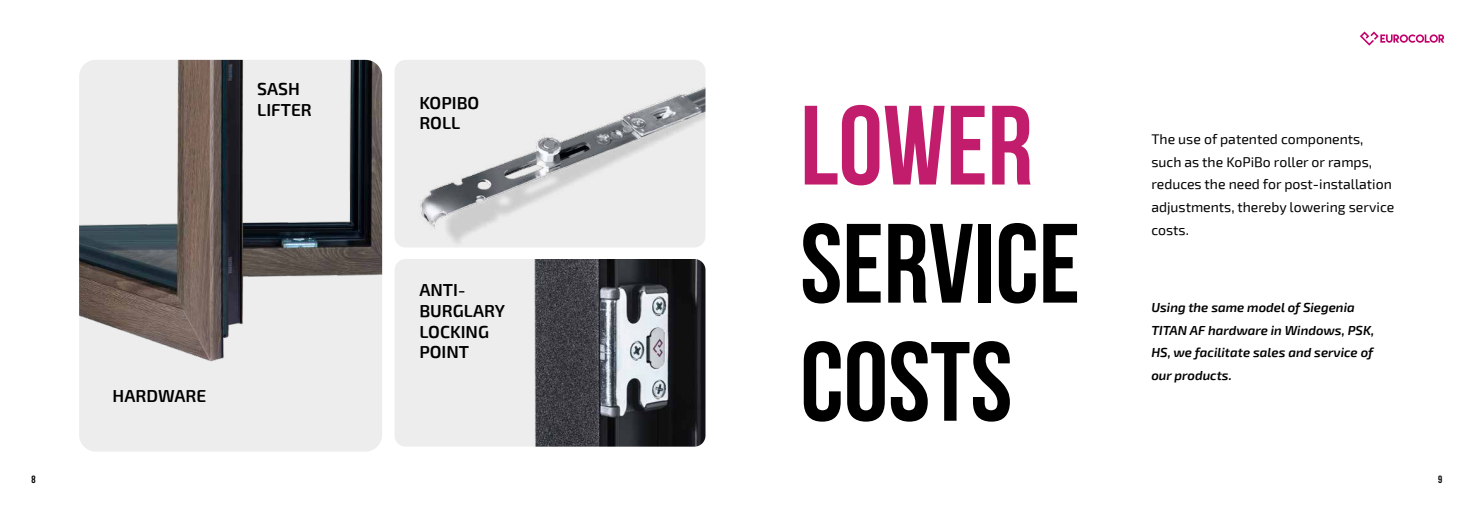
<style>
.page{position:relative;width:1474px;height:521px;background:#fff}
.page>*{position:absolute;margin:0;border:0;box-sizing:border-box;transform-origin:0 0}
.t1{font:700 112.44px/118px "Bebas Neue";color:#000}
.t2{font:700 112.44px "Bebas Neue";color:#c21d6d}
.t3{font:600 17.41px/20.9px "Exo 2";color:#000}
.t4{font:14px/22.8px "Exo 2";color:#000}
.t5{font:italic 600 13.12px/22.8px "Exo 2";color:#000}
.t6{font:700 10.5px "Bebas Neue";color:#000}
</style>
<div class="page">
<img style="left:395px;top:259px;width:310px;height:188px">
<img style="left:395px;top:60px;width:310px;height:187px">
<div style="left:79px;top:60px;width:303px;height:391px;background:#ededed;border-radius:17px"></div>
<img style="left:79px;top:60px;width:303px;height:302px">
<svg style="left:1360px;top:32px;width:84px;height:14px"></svg>
<p class="t3" style="left:257px;top:79px;width:56px">SASH<br>LIFTER</p>
<p class="t3" style="left:113px;top:386px;width:95px">HARDWARE</p>
<p class="t3" style="left:419px;top:92px;width:61px">KOPIBO<br>ROLL</p>
<p class="t3" style="left:419px;top:280px;width:87px">ANTI-<br>BURGLARY<br>LOCKING<br>POINT</p>
<h1 class="t2" style="left:800px;top:84px;width:234px">LOWER</h1>
<h1 class="t1" style="left:800px;top:203px;width:281px">SERVICE<br>COSTS</h1>
<p class="t4" style="left:1151px;top:128px;width:244px">The use of patented components, such as the KoPiBo roller or ramps, reduces the need for post-installation adjustments, thereby lowering service costs.</p>
<p class="t5" style="left:1151px;top:296px;width:224px">Using the same model of Siegenia<br>TITAN AF hardware in Windows, PSK,<br>HS, we facilitate sales and service of our products.</p>
<p class="t6" style="left:31px;top:473px;width:6px">8</p>
<p class="t6" style="left:1438px;top:473px;width:6px">9</p>
</div>
